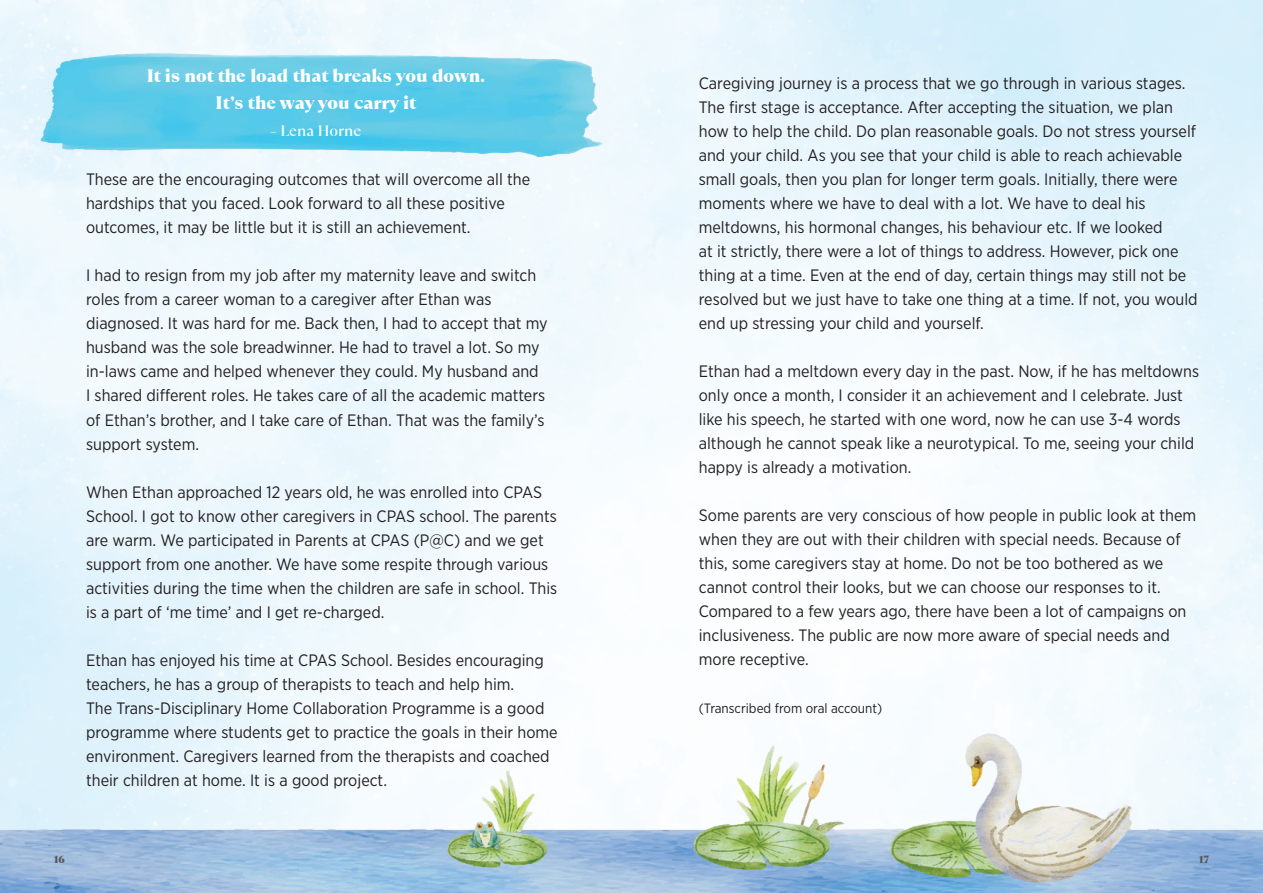
<style>
.page{position:relative;width:1263px;height:893px;background:#fff}
.page>*{position:absolute;margin:0;border:0;box-sizing:border-box;transform-origin:0 0}
.t1{font:900 18px/27px "TT Ramillas Trl";color:#fff;text-align:center}
.t2{font:16.5px/24px "Gotham Narrow";color:#231f20}
.t3{font:500 15px "TT Ramillas Trl";color:#fff}
.t4{font:13.5px "Gotham Narrow";color:#231f20}
.t5{font:900 10.5px "TT Ramillas Trl";color:#57585a}
</style>
<div class="page">
<img style="left:11px;top:28px;width:622px;height:154px">
<img style="left:0;top:731px;width:1263px;height:162px">
<p class="t1" style="left:147px;top:63px;width:339px">It is not the load that breaks you down.<br>It’s the way you carry it</p>
<p class="t3" style="left:270px;top:122px;width:93px">– Lena Horne</p>
<p class="t2" style="left:86px;top:167px;width:446px">These are the encouraging outcomes that will overcome all the hardships that you faced. Look forward to all these positive outcomes, it may be little but it is still an achievement.</p>
<p class="t2" style="left:86px;top:263px;width:463px">I had to resign from my job after my maternity leave and switch roles from a career woman to a caregiver after Ethan was diagnosed. It was hard for me. Back then, I had to accept that my husband was the sole breadwinner. He had to travel a lot. So my in-laws came and helped whenever they could. My husband and<br>I shared different roles. He takes care of all the academic matters of Ethan’s brother, and I take care of Ethan. That was the family’s support system.</p>
<p class="t2" style="left:86px;top:479px;width:473px">When Ethan approached 12 years old, he was enrolled into CPAS School. I got to know other caregivers in CPAS school. The parents are warm. We participated in Parents at CPAS (P@C) and we get support from one another. We have some respite through various activities during the time when the children are safe in school. This is a part of ‘me time’ and I get re-charged.</p>
<p class="t2" style="left:86px;top:647px;width:473px">Ethan has enjoyed his time at CPAS School. Besides encouraging teachers, he has a group of therapists to teach and help him.<br>The Trans-Disciplinary Home Collaboration Programme is a good programme where students get to practice the goals in their home environment. Caregivers learned from the therapists and coached their children at home. It is a good project.</p>
<p class="t2" style="left:699px;top:71px;width:500px">Caregiving journey is a process that we go through in various stages.<br>The first stage is acceptance. After accepting the situation, we plan how to help the child. Do plan reasonable goals. Do not stress yourself and your child. As you see that your child is able to reach achievable small goals, then you plan for longer term goals. Initially, there were moments where we have to deal with a lot. We have to deal his meltdowns, his hormonal changes, his behaviour etc. If we looked<br>at it strictly, there were a lot of things to address. However, pick one thing at a time. Even at the end of day, certain things may still not be resolved but we just have to take one thing at a time. If not, you would end up stressing your child and yourself.</p>
<p class="t2" style="left:699px;top:359px;width:502px">Ethan had a meltdown every day in the past. Now, if he has meltdowns only once a month, I consider it an achievement and I celebrate. Just like his speech, he started with one word, now he can use 3-4 words although he cannot speak like a neurotypical. To me, seeing your child happy is already a motivation.</p>
<p class="t2" style="left:699px;top:503px;width:499px">Some parents are very conscious of how people in public look at them when they are out with their children with special needs. Because of this, some caregivers stay at home. Do not be too bothered as we cannot control their looks, but we can choose our responses to it.<br>Compared to a few years ago, there have been a lot of campaigns on inclusiveness. The public are now more aware of special needs and more receptive.</p>
<p class="t4" style="left:699px;top:700px;width:185px">(Transcribed from oral account)</p>
<p class="t5" style="left:54px;top:853px;width:12px">16</p>
<p class="t5" style="left:1199px;top:853px;width:12px">17</p>
</div>
